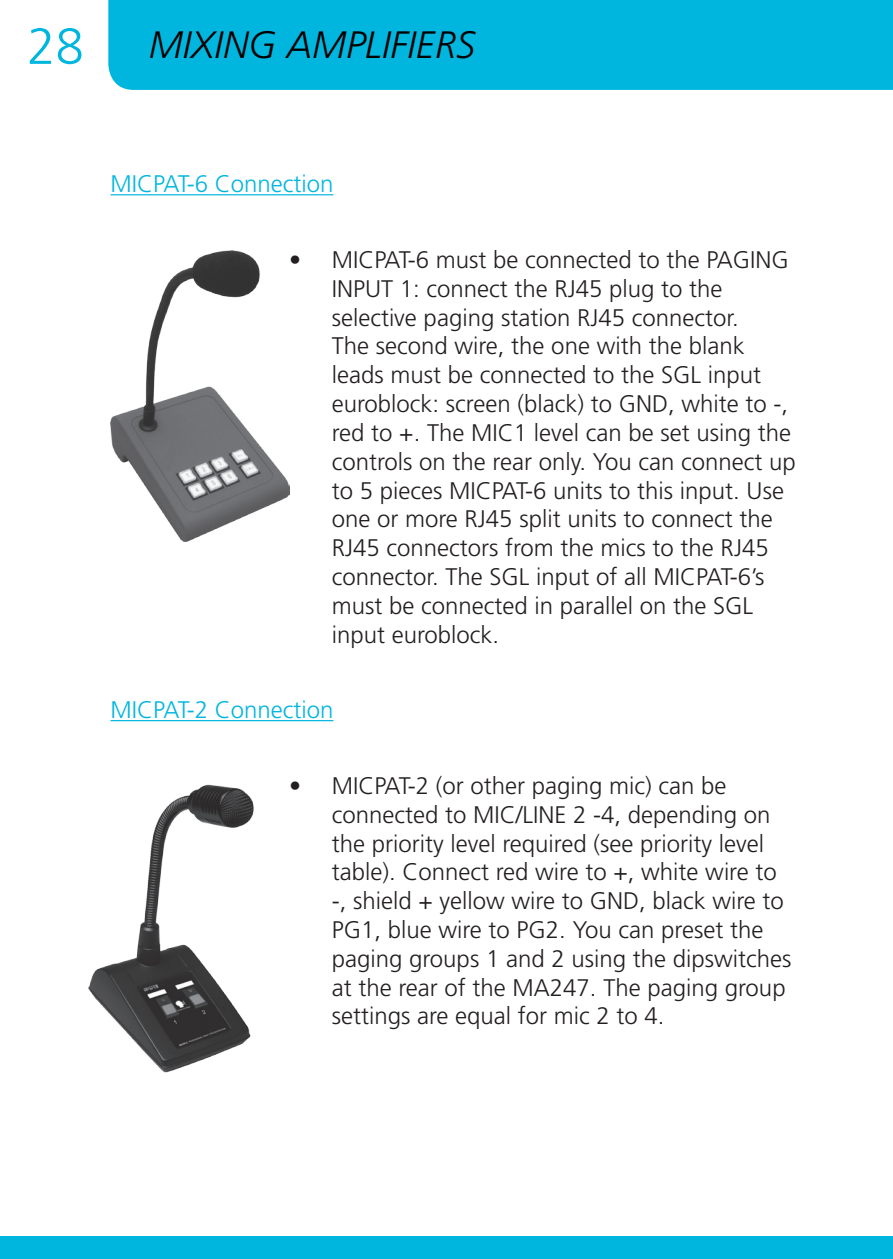
<style>
.page{position:relative;width:893px;height:1259px;background:#fff}
.page>*{position:absolute;margin:0;border:0;box-sizing:border-box;transform-origin:0 0}
.t1{font:300 51px "Frutiger LT Std";color:#00b6de}
.t2{font:italic 300 38.1px "Frutiger LT Std";color:#000}
.t3{font:300 24px/28.8px "Frutiger LT Std";color:#231f20}
.Text_black{font:300 24px "Frutiger LT Std";color:#00b6de}
</style>
<div class="page">
<div style="left:108px;top:0;width:785px;height:90px;background:#00b6de"></div>
<div style="left:0;top:1236px;width:893px;height:23px;background:#00b6de"></div>
<hr style="left:111px;top:194px;width:222px;height:1px;background:#00b6de">
<hr style="left:111px;top:720px;width:222px;height:1px;background:#00b6de">
<img style="left:111px;top:250px;width:178px;height:291px">
<img style="left:88px;top:784px;width:166px;height:289px">
<h1 class="t1" style="left:27px;top:17px;width:58px">28</h1>
<h2 class="t2" style="left:149px;top:23px;width:328px">MIXING AMPLIFIERS</h2>
<p class="Text_black" style="left:111px;top:170px;width:224px">MICPAT-6 Connection</p>
<p class="t3" style="left:332px;top:246px;width:466px;text-indent:-43px">• MICPAT-6 must be connected to the PAGING INPUT 1: connect the RJ45 plug to the selective paging station RJ45 connector.<br>The second wire, the one with the blank leads must be connected to the SGL input euroblock: screen (black) to GND, white to -, red to +. The MIC1 level can be set using the controls on the rear only. You can connect up to 5 pieces MICPAT-6 units to this input. Use one or more RJ45 split units to connect the RJ45 connectors from the mics to the RJ45 connector. The SGL input of all MICPAT-6’s must be connected in parallel on the SGL input euroblock.</p>
<p class="Text_black" style="left:111px;top:696px;width:224px">MICPAT-2 Connection</p>
<p class="t3" style="left:332px;top:771px;width:461px;text-indent:-43px">• MICPAT-2 (or other paging mic) can be connected to MIC/LINE 2 -4, depending on the priority level required (see priority level table). Connect red wire to +, white wire to -, shield + yellow wire to GND, black wire to PG1, blue wire to PG2. You can preset the paging groups 1 and 2 using the dipswitches at the rear of the MA247. The paging group settings are equal for mic 2 to 4.</p>
</div>
